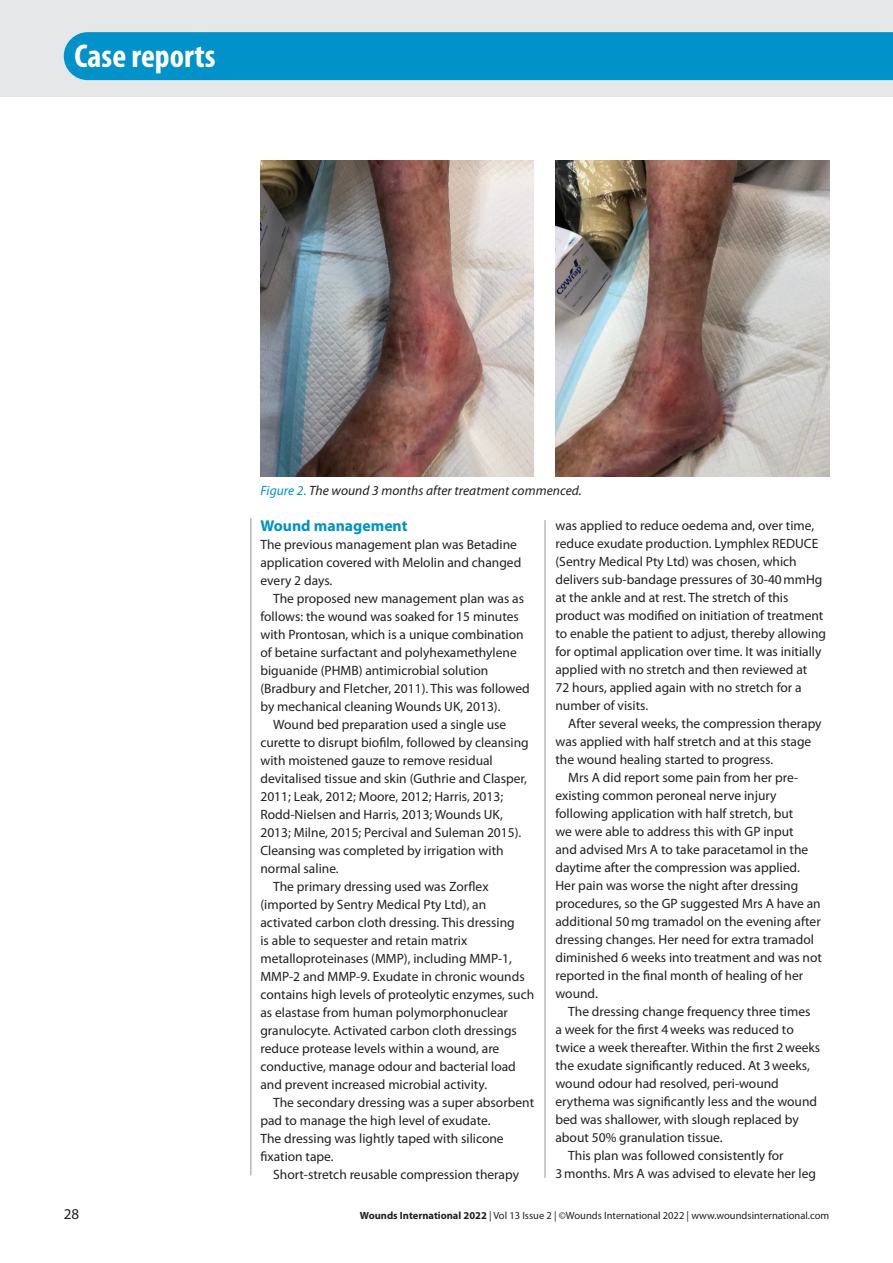
<style>
.page{position:relative;width:893px;height:1263px;background:#fff}
.page>*{position:absolute;margin:0;border:0;box-sizing:border-box;transform-origin:0 0}
.t1{font:700 condensed 33.15px "Myriad Pro";color:#fff}
.t2{font:700 15.75px "Myriad Pro";color:#0092c8}
.t3{font:15px "Myriad Pro";color:#231f20}
.t4{font:13.5px/18px "Myriad Pro";color:#231f20}
.t5{font:italic 13.5px "Myriad Pro";letter-spacing:.005em;color:#231f20}
.t6{font:10.5px "Myriad Pro";color:#231f20}
.s1{color:#0092c8}
.s2{font-weight:700}
</style>
<div class="page">
<hr style="left:251px;top:518px;width:1px;height:657px;background:#939598">
<div style="left:0;top:0;width:893px;height:97px;background:#e6e7e9"></div>
<hr style="left:545px;top:520px;width:1px;height:658px;background:#939598">
<div style="left:64px;top:32px;width:829px;height:48px;background:#0092c8"></div>
<img style="left:260px;top:161px;width:274px;height:316px">
<img style="left:555px;top:161px;width:274px;height:316px">
<h1 class="t1" style="left:88px;top:35px;width:169px">linical practice</h1>
<h1 class="t1" style="left:74px;top:35px;width:143px">Case reports</h1>
<p class="t5" style="left:260px;top:482px;width:323px"><span class="s1">Figure 2.</span> The wound 3 months after treatment commenced.</p>
<p class="t2" style="left:260px;top:515px;width:149px">Wound management</p>
<p class="t4" style="left:260px;top:535px;width:262px">The previous management plan was Betadine application covered with Melolin and changed every 2 days.</p>
<p class="t4" style="left:273px;top:589px;width:252px">The proposed new management plan was as</p>
<p class="t4" style="left:260px;top:607px;width:260px">follows: the wound was soaked for 15 minutes</p>
<p class="t4" style="left:260px;top:625px;width:265px">with Prontosan, which is a unique combination</p>
<p class="t4" style="left:260px;top:643px;width:258px">of betaine surfactant and polyhexamethylene</p>
<p class="t4" style="left:260px;top:661px;width:229px">biguanide (PHMB) antimicrobial solution</p>
<p class="t4" style="left:260px;top:679px;width:271px">(Bradbury and Fletcher, 2011). This was followed</p>
<p class="t4" style="left:260px;top:697px;width:242px">by mechanical cleaning Wounds UK, 2013).</p>
<p class="t4" style="left:273px;top:715px;width:235px">Wound bed preparation used a single use</p>
<p class="t4" style="left:260px;top:733px;width:270px">curette to disrupt biofilm, followed by cleansing</p>
<p class="t4" style="left:260px;top:751px;width:234px">with moistened gauze to remove residual</p>
<p class="t4" style="left:260px;top:769px;width:268px">devitalised tissue and skin (Guthrie and Clasper,</p>
<p class="t4" style="left:260px;top:787px;width:244px">2011; Leak, 2012; Moore, 2012; Harris, 2013;</p>
<p class="t4" style="left:260px;top:805px;width:244px">Rodd-Nielsen and Harris, 2013; Wounds UK,</p>
<p class="t4" style="left:260px;top:823px;width:262px">2013; Milne, 2015; Percival and Suleman 2015).</p>
<p class="t4" style="left:260px;top:841px;width:245px">Cleansing was completed by irrigation with</p>
<p class="t4" style="left:260px;top:859px;width:80px">normal saline.</p>
<p class="t4" style="left:273px;top:877px;width:217px">The primary dressing used was Zorflex</p>
<p class="t4" style="left:260px;top:895px;width:227px">(imported by Sentry Medical Pty Ltd), an</p>
<p class="t4" style="left:260px;top:913px;width:256px">activated carbon cloth dressing. This dressing</p>
<p class="t4" style="left:260px;top:931px;width:208px">is able to sequester and retain matrix</p>
<p class="t4" style="left:260px;top:949px;width:253px">metalloproteinases (MMP), including MMP-1,</p>
<p class="t4" style="left:260px;top:967px;width:266px">MMP-2 and MMP-9. Exudate in chronic wounds</p>
<p class="t4" style="left:260px;top:985px;width:275px">contains high levels of proteolytic enzymes, such</p>
<p class="t4" style="left:260px;top:1003px;width:249px">as elastase from human polymorphonuclear</p>
<p class="t4" style="left:260px;top:1021px;width:258px">granulocyte. Activated carbon cloth dressings</p>
<p class="t4" style="left:260px;top:1039px;width:240px">reduce protease levels within a wound, are</p>
<p class="t4" style="left:260px;top:1057px;width:257px">conductive, manage odour and bacterial load</p>
<p class="t4" style="left:260px;top:1075px;width:228px">and prevent increased microbial activity.</p>
<p class="t4" style="left:273px;top:1093px;width:262px">The secondary dressing was a super absorbent</p>
<p class="t4" style="left:260px;top:1111px;width:231px">pad to manage the high level of exudate.</p>
<p class="t4" style="left:260px;top:1129px;width:245px">The dressing was lightly taped with silicone</p>
<p class="t4" style="left:260px;top:1147px;width:75px">fixation tape.</p>
<p class="t4" style="left:273px;top:1165px;width:247px">Short-stretch reusable compression therapy</p>
<p class="t4" style="left:555px;top:517px;width:272px">was applied to reduce oedema and, over time, reduce exudate production. Lymphlex REDUCE (Sentry Medical Pty Ltd) was chosen, which delivers sub-bandage pressures of 30-40mmHg at the ankle and at rest. The stretch of this product was modified on initiation of treatment to enable the patient to adjust, thereby allowing for optimal application over time. It was initially applied with no stretch and then reviewed at<br>72 hours, applied again with no stretch for a number of visits.</p>
<p class="t4" style="left:568px;top:715px;width:255px">After several weeks, the compression therapy</p>
<p class="t4" style="left:555px;top:733px;width:257px">was applied with half stretch and at this stage</p>
<p class="t4" style="left:555px;top:751px;width:219px">the wound healing started to progress.</p>
<p class="t4" style="left:568px;top:769px;width:232px">Mrs A did report some pain from her pre-</p>
<p class="t4" style="left:555px;top:787px;width:223px">existing common peroneal nerve injury</p>
<p class="t4" style="left:555px;top:805px;width:239px">following application with half stretch, but</p>
<p class="t4" style="left:555px;top:823px;width:240px">we were able to address this with GP input</p>
<p class="t4" style="left:555px;top:841px;width:254px">and advised Mrs A to take paracetamol in the</p>
<p class="t4" style="left:555px;top:859px;width:246px">daytime after the compression was applied.</p>
<p class="t4" style="left:555px;top:877px;width:244px">Her pain was worse the night after dressing</p>
<p class="t4" style="left:555px;top:895px;width:267px">procedures, so the GP suggested Mrs A have an</p>
<p class="t4" style="left:555px;top:913px;width:267px">additional 50mg tramadol on the evening after</p>
<p class="t4" style="left:555px;top:931px;width:260px">dressing changes. Her need for extra tramadol</p>
<p class="t4" style="left:555px;top:949px;width:268px">diminished 6 weeks into treatment and was not</p>
<p class="t4" style="left:555px;top:966px;width:249px">reported in the final month of healing of her</p>
<p class="t4" style="left:555px;top:984px;width:44px">wound.</p>
<p class="t4" style="left:568px;top:1002px;width:244px">The dressing change frequency three times</p>
<p class="t4" style="left:555px;top:1020px;width:240px">a week for the first 4weeks was reduced to</p>
<p class="t4" style="left:555px;top:1038px;width:266px">twice a week thereafter. Within the first 2weeks</p>
<p class="t4" style="left:555px;top:1056px;width:256px">the exudate significantly reduced. At 3weeks,</p>
<p class="t4" style="left:555px;top:1074px;width:225px">wound odour had resolved, peri-wound</p>
<p class="t4" style="left:555px;top:1092px;width:263px">erythema was significantly less and the wound</p>
<p class="t4" style="left:555px;top:1110px;width:245px">bed was shallower, with slough replaced by</p>
<p class="t4" style="left:555px;top:1128px;width:169px">about 50% granulation tissue.</p>
<p class="t4" style="left:568px;top:1146px;width:217px">This plan was followed consistently for</p>
<p class="t4" style="left:555px;top:1164px;width:262px">3months. Mrs A was advised to elevate her leg</p>
<p class="t3" style="left:64px;top:1204px;width:17px">28</p>
<p class="t6" style="left:360px;top:1208px;width:471px"><span class="s2">Wounds International 2022</span> | Vol 13 Issue 2 | ©Wounds International 2022 | www.woundsinternational.com</p>
</div>
